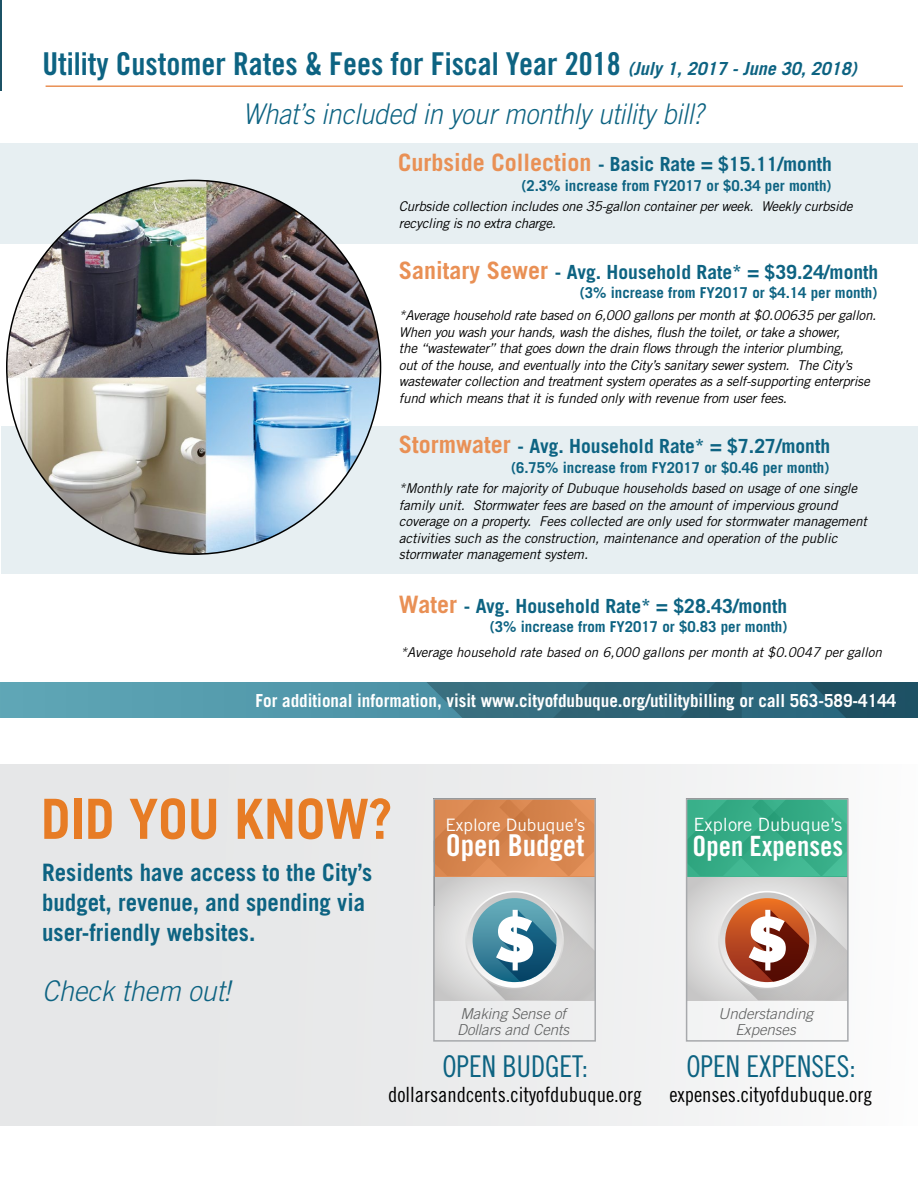
<style>
.page{position:relative;width:918px;height:1188px;background:#fff}
.page>*{position:absolute;margin:0;border:0;box-sizing:border-box;transform-origin:0 0}
.t1{font:700 55.5px "Trade Gothic LT Std";color:#e77c25;scale:.95 1}
.t2{font:31.5px "Trade Gothic LT Std Bd Cn 20";color:#0d6382}
.t3{font:30.15px "Trade Gothic LT Std Bd Cn 20";color:#fff}
.t4{font:30px "Trade Gothic LT Std Cn 18";color:#0d6382;scale:.95 1}
.t5{font:italic 300 28.5px "Trade Gothic LT Std";color:#0d6382;scale:.9 1}
.t6{font:italic 300 28.5px "Trade Gothic LT Std";color:#0d6382;scale:.95 1}
.t7{font:27.9px "Trade Gothic LT Std Bd Cn 20";color:#fff}
.t8{font:700 24px/30px "Trade Gothic LT Std";color:#0d6382;scale:.95 1}
.t9{font:21px "Trade Gothic LT Std Cn 18";color:#000}
.t10{font:700 19.5px "Trade Gothic LT Std";color:#0d6382}
.t11{font:18.3px "Trade Gothic LT Std";color:#fff}
.t12{font:700 18px "Trade Gothic LT Std";color:#fff;scale:.95 1}
.t13{font:17.1px "Trade Gothic LT Std";color:#fff}
.t14{font:700 15px "Trade Gothic LT Std";color:#0d6382}
.t15{font:italic 300 15px/16px "Trade Gothic LT Std";color:#5d5e5e}
.t16{font:italic 13.5px/16.5px "Trade Gothic LT Std";letter-spacing:-.02em;color:#000}
.t17{font:italic 13.5px "Trade Gothic LT Std";color:#000}
.s1{font-family:"Trade Gothic LT Std";font-weight:700;font-style:italic;font-size:18px}
.s2{font-size:24px;color:#e99055}
</style>
<div class="page">
<svg style="left:0;top:683px;width:918px;height:34px;background:#407e90"></svg>
<svg style="left:0;top:0;width:2px;height:90px"></svg>
<div style="left:2px;top:427px;width:916px;height:147px;background:#e7eff2"></div>
<div style="left:0;top:144px;width:918px;height:100px;background:#e7eff2"></div>
<img style="left:7px;top:180px;width:374px;height:374px;border-radius:187px">
<hr style="left:46px;top:85px;width:857px;height:2px;background:#e99055">
<div style="left:0;top:764px;width:918px;height:362px;background:#e6e7e8"></div>
<svg style="left:436px;top:877px;width:157px;height:123px"></svg>
<svg style="left:465px;top:891px;width:128px;height:109px"></svg>
<div style="left:434px;top:799px;width:161px;height:78px;background:linear-gradient(to right,#d4824b,#dc8a53)"></div>
<div style="left:433px;top:798px;width:163px;height:244px;border:2px solid #a7a9ac"></div>
<svg style="left:689px;top:877px;width:157px;height:123px"></svg>
<svg style="left:718px;top:891px;width:128px;height:109px"></svg>
<svg style="left:689px;top:801px;width:157px;height:76px;background:#36ad87"></svg>
<div style="left:686px;top:798px;width:163px;height:244px;border:2px solid #a7a9ac"></div>
<h2 class="t2" style="left:42px;top:45px;width:816px">Utility Customer Rates &amp; Fees for Fiscal Year 2018 <span class="s1">(July 1, 2017 - June 30, 2018)</span></h2>
<h3 class="t5" style="left:243px;top:97px;width:514px">What’s included in your monthly utility bill?</h3>
<h3 class="t10" style="left:398px;top:152px;width:435px"><span class="s2">Curbside Collection</span> - Basic Rate = $15.11/month</h3>
<p class="t14" style="left:521px;top:176px;width:312px">(2.3% increase from FY2017 or $0.34 per month)</p>
<p class="t16" style="left:399px;top:199px;width:455px">Curbside collection includes one 35-gallon container per week. Weekly curbside recycling is no extra charge.</p>
<h3 class="t10" style="left:399px;top:260px;width:481px"><span class="s2">Sanitary Sewer</span> - Avg. Household Rate* = $39.24/month</h3>
<p class="t14" style="left:580px;top:284px;width:299px">(3% increase from FY2017 or $4.14 per month)</p>
<p class="t16" style="left:399px;top:307px;width:479px">*Average household rate based on 6,000 gallons per month at $0.00635 per gallon.<br>When you wash your hands, wash the dishes, flush the toilet, or take a shower,<br>the “wastewater” that goes down the drain flows through the interior plumbing,<br>out of the house, and eventually into the City’s sanitary sewer system. The City’s wastewater collection and treatment system operates as a self-supporting enterprise fund which means that it is funded only with revenue from user fees.</p>
<h3 class="t10" style="left:399px;top:434px;width:433px"><span class="s2">Stormwater</span> - Avg. Household Rate* = $7.27/month</h3>
<p class="t14" style="left:511px;top:458px;width:320px">(6.75% increase from FY2017 or $0.46 per month)</p>
<p class="t16" style="left:399px;top:481px;width:469px">*Monthly rate for majority of Dubuque households based on usage of one single family unit. Stormwater fees are based on the amount of impervious ground coverage on a property. Fees collected are only used for stormwater management activities such as the construction, maintenance and operation of the public stormwater management system.</p>
<h3 class="t10" style="left:399px;top:594px;width:390px"><span class="s2">Water</span> - Avg. Household Rate* = $28.43/month</h3>
<p class="t14" style="left:490px;top:618px;width:299px">(3% increase from FY2017 or $0.83 per month)</p>
<p class="t17" style="left:400px;top:644px;width:483px">*Average household rate based on 6,000 gallons per month at $0.0047 per gallon</p>
<h3 class="t12" style="left:256px;top:689px;width:676px">For additional information, visit www.cityofdubuque.org/utilitybilling or call 563-589-4144</h3>
<h1 class="t1" style="left:41px;top:785px;width:372px">DID YOU KNOW?</h1>
<h3 class="t8" style="left:42px;top:857px;width:349px">Residents have access to the City’s budget, revenue, and spending via user-friendly websites.</h3>
<h3 class="t6" style="left:42px;top:974px;width:199px">Check them out!</h3>
<p class="t13" style="left:445px;top:814px;width:141px">Explore Dubuque’s</p>
<h3 class="t3" style="left:446px;top:827px;width:140px">Open Budget</h3>
<p class="t15" style="left:457px;top:1005px;width:114px">Making Sense of<br>Dollars and Cents</p>
<h3 class="t4" style="left:442px;top:1048px;width:155px">OPEN BUDGET:</h3>
<h3 class="t9" style="left:388px;top:1082px;width:256px">dollarsandcents.cityofdubuque.org</h3>
<h3 class="t11" style="left:693px;top:813px;width:150px">Explore Dubuque’s</h3>
<h3 class="t7" style="left:693px;top:830px;width:152px">Open Expenses</h3>
<p class="t15" style="left:718px;top:1005px;width:96px;text-align:center">Understanding<br>Expenses</p>
<h3 class="t4" style="left:686px;top:1048px;width:180px">OPEN EXPENSES:</h3>
<h3 class="t9" style="left:670px;top:1082px;width:204px">expenses.cityofdubuque.org</h3>
</div>
